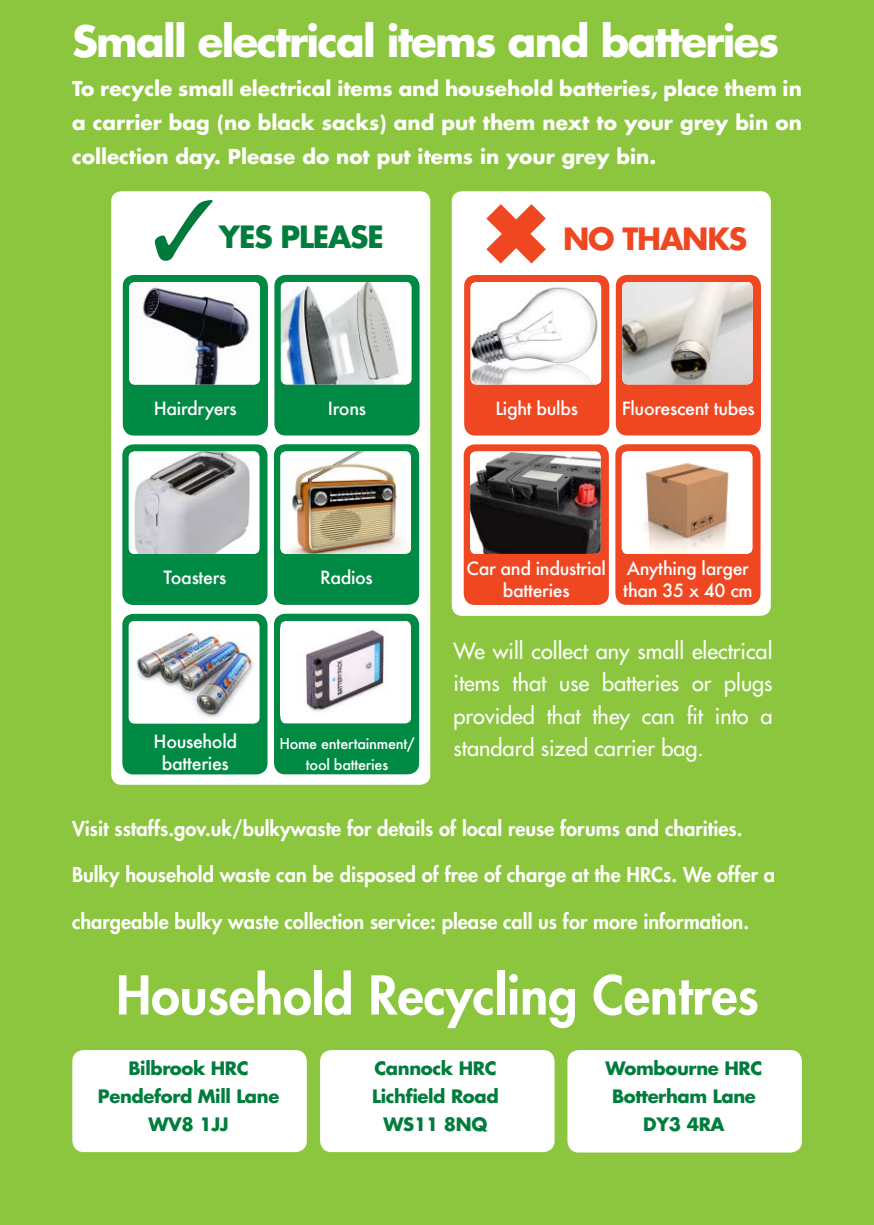
<style>
.page{position:relative;width:874px;height:1225px;background:#fff}
.page>*{position:absolute;margin:0;border:0;box-sizing:border-box;transform-origin:0 0}
.t1{font:800 52px "Futura";color:#fff}
.t2{font:700 42px "Futura";letter-spacing:-.04em;color:#fff}
.t3{font:700 29.8px "Futura";letter-spacing:-.04em;color:#007d3c}
.t4{font:700 29.8px "Futura";letter-spacing:-.04em;color:#ef4722}
.t5{font:21.8px/32.6px "Futura";color:#fff;text-align:justify}
.t6{font:800 20px "Futura";color:#fff}
.t7{font:700 20px/33.6px "Futura";color:#fff;text-align:justify}
.t8{font:700 18px "Futura";letter-spacing:-.02em;color:#007d3c}
.t9{font:500 17.8px/21.8px "Futura";letter-spacing:-.02em;color:#fff;text-align:center}
.t10{font:500 14.4px/21.8px "Futura";letter-spacing:-.02em;color:#fff;text-align:center}
</style>
<div class="page">
<div style="left:0;top:0;width:873px;height:1225px;background:#8bc63e"></div>
<div style="left:72px;top:1050px;width:234px;height:102px;background:#fff;border-radius:11px"></div>
<div style="left:320px;top:1050px;width:234px;height:102px;background:#fff;border-radius:11px"></div>
<div style="left:111px;top:191px;width:319px;height:594px;background:#fff;border-radius:10px"></div>
<div style="left:451px;top:191px;width:319px;height:425px;background:#fff;border-radius:10px"></div>
<div style="left:123px;top:275px;width:145px;height:160px;background:#008a44;border-radius:11px"></div>
<img style="left:129px;top:282px;width:130px;height:102px">
<div style="left:464px;top:275px;width:145px;height:160px;background:#ef4722;border-radius:11px"></div>
<img style="left:470px;top:282px;width:130px;height:102px">
<div style="left:274px;top:275px;width:145px;height:160px;background:#008a44;border-radius:11px"></div>
<img style="left:281px;top:282px;width:130px;height:102px">
<div style="left:615px;top:275px;width:145px;height:160px;background:#ef4722;border-radius:11px"></div>
<img style="left:622px;top:282px;width:130px;height:102px">
<div style="left:122px;top:444px;width:145px;height:161px;background:#008a44;border-radius:11px"></div>
<img style="left:129px;top:451px;width:130px;height:103px">
<div style="left:463px;top:444px;width:145px;height:161px;background:#ef4722;border-radius:11px"></div>
<img style="left:470px;top:451px;width:130px;height:103px">
<div style="left:274px;top:444px;width:145px;height:161px;background:#008a44;border-radius:11px"></div>
<img style="left:280px;top:451px;width:131px;height:103px">
<div style="left:615px;top:444px;width:145px;height:161px;background:#ef4722;border-radius:11px"></div>
<img style="left:621px;top:451px;width:131px;height:103px">
<div style="left:122px;top:614px;width:145px;height:160px;background:#008a44;border-radius:11px"></div>
<img style="left:129px;top:621px;width:130px;height:102px">
<div style="left:274px;top:614px;width:145px;height:160px;background:#008a44;border-radius:11px"></div>
<div style="left:280px;top:621px;width:131px;height:102px;background:#fff;border-radius:6px"></div>
<img style="left:306px;top:629px;width:81px;height:83px">
<div style="left:567px;top:1050px;width:234px;height:102px;background:#fff;border-radius:11px"></div>
<p class="t2" style="left:72px;top:12px;width:708px">Small electrical items and batteries</p>
<p class="t7" style="left:72px;top:71px;width:731px">To recycle small electrical items and household batteries, place them in a carrier bag (no black sacks) and put them next to your grey bin on collection day. Please do not put items in your grey bin.</p>
<p class="t3" style="left:219px;top:216px;width:166px">YES PLEASE</p>
<p class="t4" style="left:562px;top:218px;width:185px">NO THANKS</p>
<p class="t9" style="left:154px;top:397px;width:84px">Hairdryers</p>
<p class="t9" style="left:328px;top:397px;width:40px">Irons</p>
<p class="t9" style="left:495px;top:397px;width:84px">Light bulbs</p>
<p class="t9" style="left:621px;top:397px;width:134px">Fluorescent tubes</p>
<p class="t9" style="left:320px;top:566px;width:54px">Radios</p>
<p class="t9" style="left:623px;top:557px;width:131px;text-align:left">Anything larger than 35 x 40 cm</p>
<p class="t9" style="left:163px;top:566px;width:64px">Toasters</p>
<p class="t9" style="left:466px;top:557px;width:141px">Car and industrial batteries</p>
<p class="t9" style="left:153px;top:730px;width:85px">Household</p>
<p class="t9" style="left:162px;top:752px;width:68px">batteries</p>
<p class="t10" style="left:279px;top:732px;width:137px">Home entertainment/ tool batteries</p>
<p class="t5" style="left:453px;top:634px;width:320px">We will collect any small electrical items that use batteries or plugs provided that they can fit into a standard sized carrier bag.</p>
<p class="t6" style="left:72px;top:815px;width:671px">Visit sstaffs.gov.uk/bulkywaste for details of local reuse forums and charities.</p>
<p class="t6" style="left:72px;top:861px;width:704px">Bulky household waste can be disposed of free of charge at the HRCs. We offer a</p>
<p class="t6" style="left:72px;top:907px;width:678px">chargeable bulky waste collection service: please call us for more information.</p>
<p class="t1" style="left:116px;top:960px;width:644px">Household Recycling Centres</p>
<p class="t8" style="left:605px;top:1055px;width:158px">Wombourne HRC</p>
<p class="t8" style="left:611px;top:1083px;width:145px">Botterham Lane</p>
<p class="t8" style="left:643px;top:1111px;width:83px">DY3 4RA</p>
<p class="t8" style="left:128px;top:1055px;width:122px">Bilbrook HRC</p>
<p class="t8" style="left:98px;top:1083px;width:183px">Pendeford Mill Lane</p>
<p class="t8" style="left:148px;top:1111px;width:82px">WV8 1JJ</p>
<p class="t8" style="left:374px;top:1055px;width:124px">Cannock HRC</p>
<p class="t8" style="left:372px;top:1083px;width:128px">Lichfield Road</p>
<p class="t8" style="left:383px;top:1111px;width:105px">WS11 8NQ</p>
</div>
